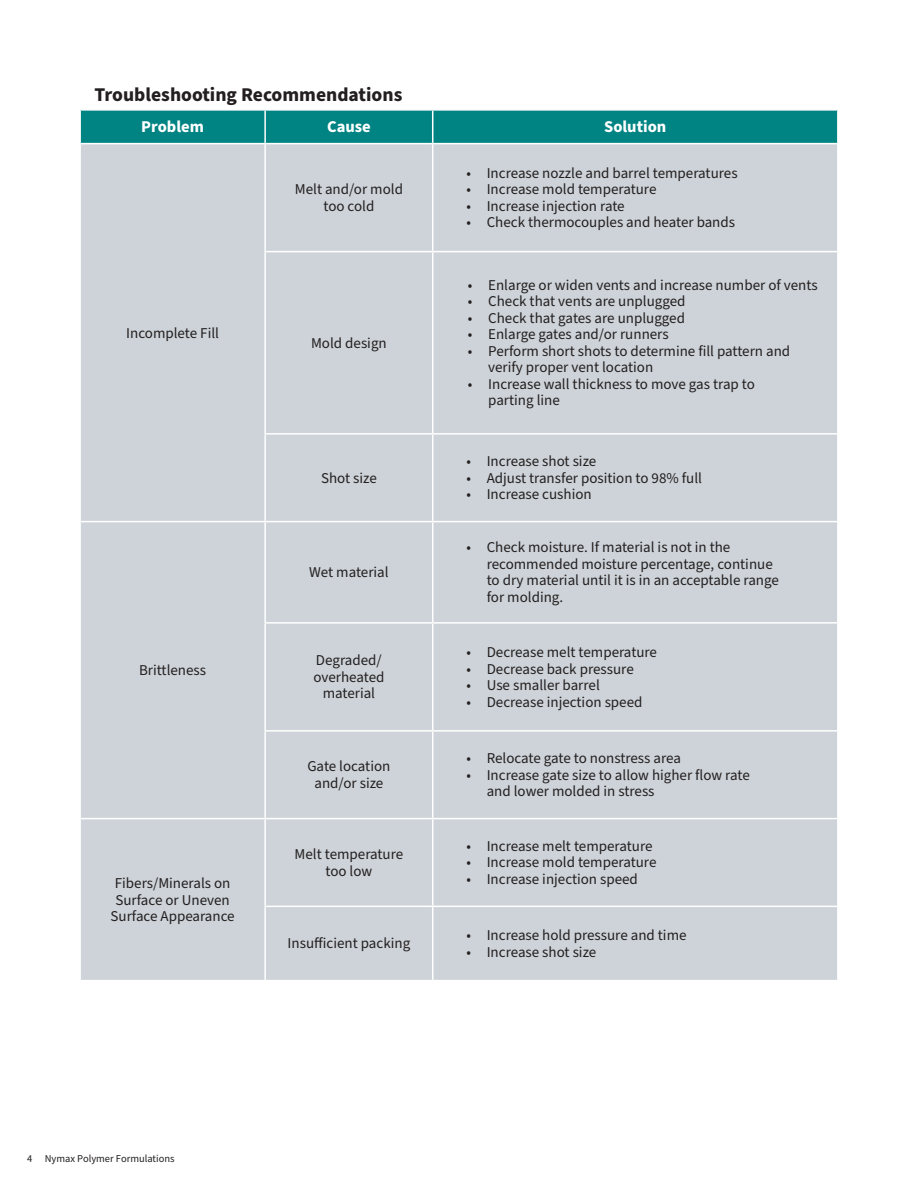
<style>
.page{position:relative;width:918px;height:1188px;background:#fff}
.page>*{position:absolute;margin:0;border:0;box-sizing:border-box;transform-origin:0 0}
.t1{font:700 19.5px "Source Sans Pro";color:#231f20}
.t2{font:700 16.5px "Source Sans Pro";color:#fff}
.t3{font:15px/16.5px "Source Sans Pro";color:#231f20;text-align:center}
.t4{font:10.5px "Source Sans Pro";color:#231f20}
</style>
<div class="page">
<div style="left:81px;top:111px;width:756px;height:32px;background:#008383"></div>
<div style="left:81px;top:144px;width:756px;height:836px;background:#cdd3d8"></div>
<hr style="left:264px;top:111px;width:2px;height:32px;background:#fff">
<hr style="left:432px;top:111px;width:1px;height:32px;background:#fff">
<hr style="left:264px;top:144px;width:2px;height:107px;background:#fff">
<hr style="left:432px;top:144px;width:1px;height:107px;background:#fff">
<hr style="left:264px;top:252px;width:2px;height:181px;background:#fff">
<hr style="left:432px;top:252px;width:1px;height:181px;background:#fff">
<hr style="left:264px;top:435px;width:2px;height:86px;background:#fff">
<hr style="left:432px;top:435px;width:1px;height:86px;background:#fff">
<hr style="left:264px;top:251px;width:169px;height:1px;background:#fff">
<hr style="left:433px;top:251px;width:406px;height:1px;background:#fff">
<hr style="left:264px;top:433px;width:169px;height:2px;background:#fff">
<hr style="left:433px;top:433px;width:406px;height:2px;background:#fff">
<hr style="left:79px;top:521px;width:186px;height:1px;background:#fff">
<hr style="left:265px;top:521px;width:168px;height:1px;background:#fff">
<hr style="left:264px;top:522px;width:2px;height:100px;background:#fff">
<hr style="left:433px;top:521px;width:406px;height:1px;background:#fff">
<hr style="left:432px;top:522px;width:1px;height:100px;background:#fff">
<hr style="left:264px;top:622px;width:169px;height:2px;background:#fff">
<hr style="left:264px;top:624px;width:2px;height:106px;background:#fff">
<hr style="left:433px;top:622px;width:406px;height:2px;background:#fff">
<hr style="left:432px;top:624px;width:1px;height:106px;background:#fff">
<hr style="left:264px;top:730px;width:169px;height:2px;background:#fff">
<hr style="left:264px;top:732px;width:2px;height:86px;background:#fff">
<hr style="left:433px;top:730px;width:406px;height:2px;background:#fff">
<hr style="left:432px;top:732px;width:1px;height:86px;background:#fff">
<hr style="left:79px;top:818px;width:186px;height:1px;background:#fff">
<hr style="left:265px;top:818px;width:168px;height:1px;background:#fff">
<hr style="left:264px;top:819px;width:2px;height:87px;background:#fff">
<hr style="left:433px;top:818px;width:406px;height:1px;background:#fff">
<hr style="left:432px;top:819px;width:1px;height:87px;background:#fff">
<hr style="left:264px;top:906px;width:169px;height:1px;background:#fff">
<hr style="left:264px;top:907px;width:2px;height:73px;background:#fff">
<hr style="left:433px;top:906px;width:406px;height:1px;background:#fff">
<hr style="left:432px;top:907px;width:1px;height:73px;background:#fff">
<p class="t1" style="left:94px;top:81px;width:309px">Troubleshooting Recommendations</p>
<p class="t2" style="left:141px;top:115px;width:64px">Problem</p>
<p class="t2" style="left:327px;top:115px;width:45px">Cause</p>
<p class="t2" style="left:604px;top:115px;width:64px">Solution</p>
<p class="t3" style="left:126px;top:325px;width:94px">Incomplete Fill</p>
<p class="t3" style="left:139px;top:662px;width:69px">Brittleness</p>
<p class="t3" style="left:111px;top:875px;width:126px">Fibers/Minerals on<br>Surface or Uneven<br>Surface Appearance</p>
<p class="t3" style="left:295px;top:182px;width:110px">Melt and/or mold too cold</p>
<p class="t3" style="left:311px;top:335px;width:77px">Mold design</p>
<p class="t3" style="left:321px;top:470px;width:57px">Shot size</p>
<p class="t3" style="left:309px;top:564px;width:81px">Wet material</p>
<p class="t3" style="left:313px;top:653px;width:73px">Degraded/ overheated material</p>
<p class="t3" style="left:307px;top:759px;width:85px">Gate location and/or size</p>
<p class="t3" style="left:295px;top:846px;width:110px">Melt temperature too low</p>
<p class="t3" style="left:288px;top:936px;width:124px">Insufficient packing</p>
<p class="t3" style="left:466px;top:165px;width:273px">• Increase nozzle and barrel temperatures</p>
<p class="t3" style="left:466px;top:182px;width:192px">• Increase mold temperature</p>
<p class="t3" style="left:466px;top:198px;width:160px">• Increase injection rate</p>
<p class="t3" style="left:466px;top:215px;width:270px">• Check thermocouples and heater bands</p>
<p class="t3" style="left:468px;top:277px;width:351px">• Enlarge or widen vents and increase number of vents</p>
<p class="t3" style="left:468px;top:294px;width:219px">• Check that vents are unplugged</p>
<p class="t3" style="left:468px;top:310px;width:219px">• Check that gates are unplugged</p>
<p class="t3" style="left:468px;top:327px;width:202px">• Enlarge gates and/or runners</p>
<p class="t3" style="left:488px;top:343px;width:303px;text-align:left;text-indent:-20px">• Perform short shots to determine fill pattern and verify proper vent location</p>
<p class="t3" style="left:488px;top:376px;width:268px;text-align:left;text-indent:-20px">• Increase wall thickness to move gas trap to parting line</p>
<p class="t3" style="left:466px;top:453px;width:131px">• Increase shot size</p>
<p class="t3" style="left:466px;top:470px;width:237px">• Adjust transfer position to 98% full</p>
<p class="t3" style="left:466px;top:486px;width:127px">• Increase cushion</p>
<p class="t3" style="left:487px;top:540px;width:294px;text-align:left;text-indent:-20px">• Check moisture. If material is not in the recommended moisture percentage, continue to dry material until it is in an acceptable range for molding.</p>
<p class="t3" style="left:466px;top:644px;width:192px">• Decrease melt temperature</p>
<p class="t3" style="left:466px;top:661px;width:169px">• Decrease back pressure</p>
<p class="t3" style="left:466px;top:677px;width:135px">• Use smaller barrel</p>
<p class="t3" style="left:466px;top:694px;width:178px">• Decrease injection speed</p>
<p class="t3" style="left:466px;top:750px;width:216px">• Relocate gate to nonstress area</p>
<p class="t3" style="left:487px;top:767px;width:265px;text-align:left;text-indent:-20px">• Increase gate size to allow higher flow rate and lower molded in stress</p>
<p class="t3" style="left:466px;top:838px;width:188px">• Increase melt temperature</p>
<p class="t3" style="left:466px;top:855px;width:192px">• Increase mold temperature</p>
<p class="t3" style="left:466px;top:871px;width:173px">• Increase injection speed</p>
<p class="t3" style="left:466px;top:927px;width:222px">• Increase hold pressure and time</p>
<p class="t3" style="left:466px;top:944px;width:131px">• Increase shot size</p>
<p class="t4" style="left:27px;top:1151px;width:149px">4 Nymax Polymer Formulations</p>
</div>
